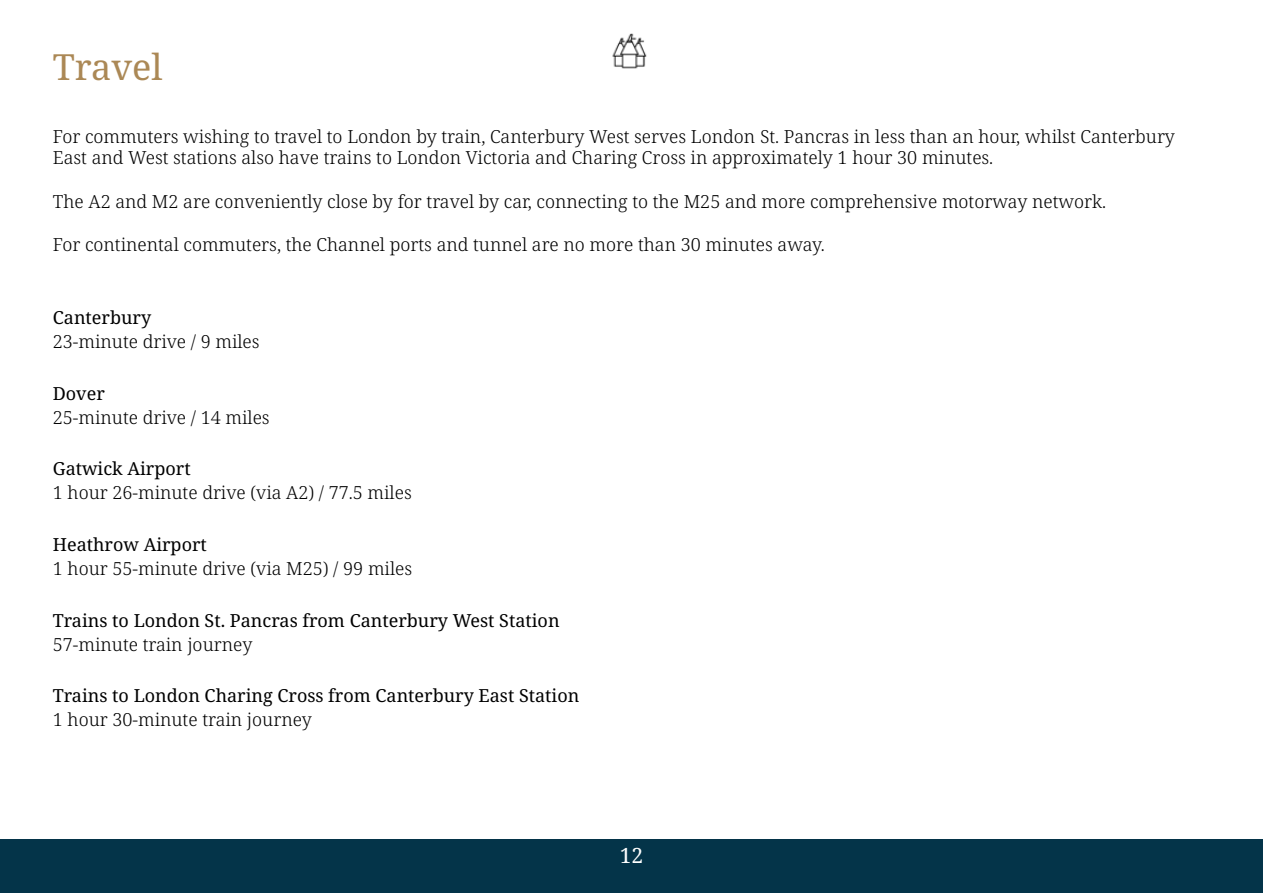
<style>
.page{position:relative;width:1263px;height:893px;background:#fff}
.page>*{position:absolute;margin:0;border:0;box-sizing:border-box;transform-origin:0 0}
.t1{font:36px "Noto Serif";color:#ab8855}
.t2{font:30px "Noto Serif";color:#fff}
.t3{font:300 18px/21.6px "Noto Serif";color:#000}
.t4{font:18px "Noto Serif";color:#000}
</style>
<div class="page">
<img style="left:612px;top:33px;width:35px;height:36px">
<div style="left:0;top:840px;width:1263px;height:53px;background:#043449"></div>
<h1 class="t1" style="left:53px;top:42px;width:111px">Travel</h1>
<p class="t3" style="left:53px;top:126px;width:1124px">For commuters wishing to travel to London by train, Canterbury West serves London St. Pancras in less than an hour, whilst Canterbury<br>East and West stations also have trains to London Victoria and Charing Cross in approximately 1 hour 30 minutes.</p>
<p class="t3" style="left:53px;top:191px;width:1055px">The A2 and M2 are conveniently close by for travel by car, connecting to the M25 and more comprehensive motorway network.</p>
<p class="t3" style="left:53px;top:234px;width:773px">For continental commuters, the Channel ports and tunnel are no more than 30 minutes away.</p>
<p class="t4" style="left:53px;top:305px;width:100px">Canterbury</p>
<p class="t3" style="left:53px;top:331px;width:208px">23-minute drive / 9 miles</p>
<p class="t4" style="left:53px;top:381px;width:54px">Dover</p>
<p class="t3" style="left:53px;top:407px;width:218px">25-minute drive / 14 miles</p>
<p class="t4" style="left:53px;top:456px;width:139px">Gatwick Airport</p>
<p class="t3" style="left:53px;top:483px;width:360px">1 hour 26-minute drive (via A2) / 77.5 miles</p>
<p class="t4" style="left:53px;top:532px;width:156px">Heathrow Airport</p>
<p class="t3" style="left:53px;top:558px;width:361px">1 hour 55-minute drive (via M25) / 99 miles</p>
<p class="t4" style="left:53px;top:608px;width:508px">Trains to London St. Pancras from Canterbury West Station</p>
<p class="t3" style="left:53px;top:634px;width:201px">57-minute train journey</p>
<p class="t4" style="left:53px;top:683px;width:528px">Trains to London Charing Cross from Canterbury East Station</p>
<p class="t3" style="left:53px;top:709px;width:261px">1 hour 30-minute train journey</p>
<h2 class="t2" style="left:613px;top:841px;width:35px">10<sup>12</sup></h2>
</div>
